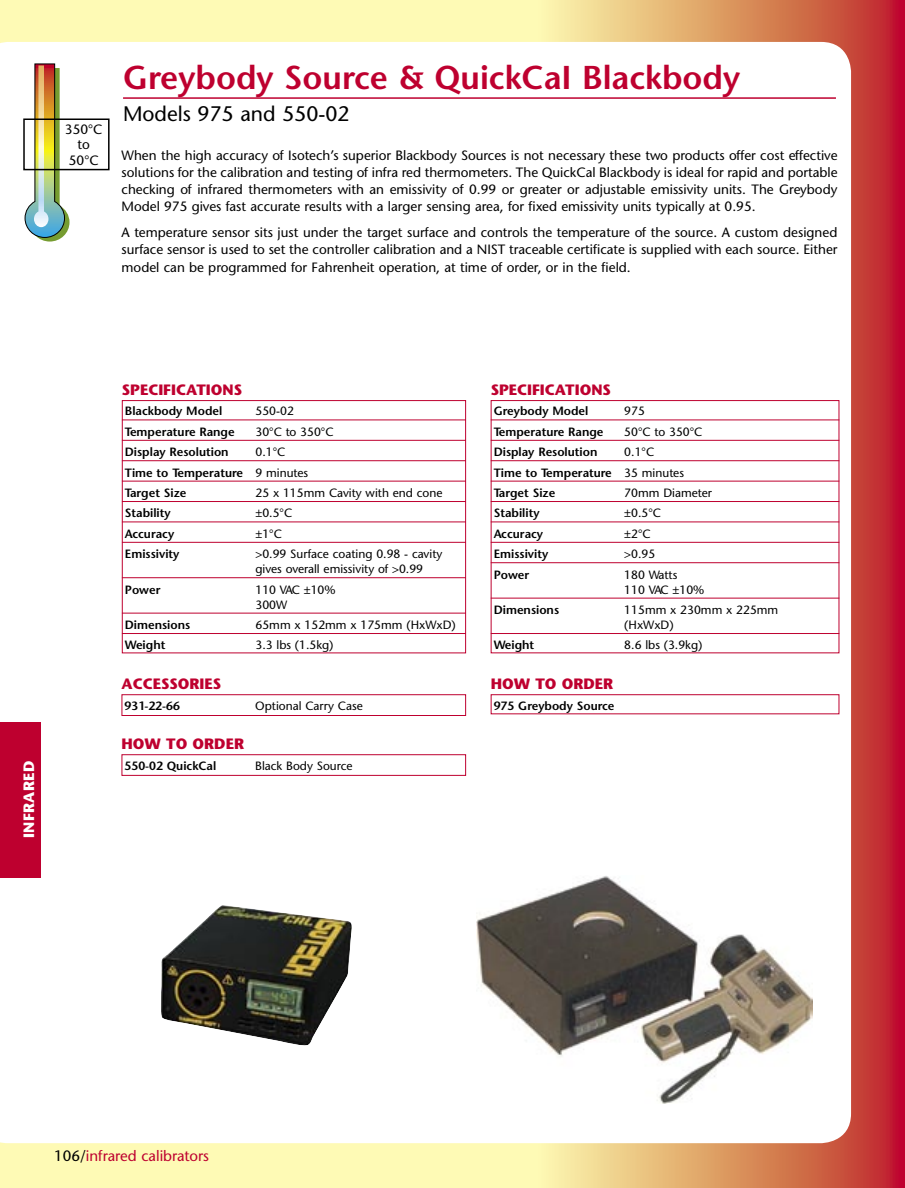
<style>
.page{position:relative;width:905px;height:1188px;background:#fff}
.page>*{position:absolute;margin:0;border:0;box-sizing:border-box;transform-origin:0 0}
.t1{font:600 33px "Stone Sans";color:#be002f}
.t2{font:21px "Stone Sans";color:#000}
.t3{font:700 15px "Stone Sans";color:#be002f}
.t4{font:15px "Stone Sans";color:#be002f}
.t5{font:700 15px "Stone Sans";letter-spacing:.025em;color:#fff}
.t6{font:13.5px/17.2px "Stone Sans";color:#000;text-align:justify}
.t7{font:600 12px "Stone Sans";color:#000}
.t8{font:12px/15px "Stone Sans";color:#000}
.s1{font-weight:400}
.s2{color:#000}
</style>
<div class="page">
<div style="left:0;top:0;width:903px;height:1188px;background:#fefab5"></div>
<svg style="left:536px;top:0;width:368px;height:1188px;background:#cc5046"></svg>
<div style="left:0;top:42px;width:851px;height:1101px;background:#fff"></div>
<div style="left:0;top:722px;width:41px;height:155px;background:#be002f"></div>
<hr style="left:123px;top:97px;width:713px;height:2px;background:#be002f">
<img style="left:476px;top:875px;width:336px;height:229px">
<svg style="left:24px;top:63px;width:45px;height:179px;background:#c4c7a3"></svg>
<div style="left:23px;top:118px;width:87px;height:52px;border:2px solid #000"></div>
<img style="left:160px;top:905px;width:192px;height:142px">
<hr style="left:122px;top:420px;width:344px;height:1px;background:#be002f">
<hr style="left:122px;top:440px;width:344px;height:1px;background:#be002f">
<hr style="left:122px;top:460px;width:344px;height:1px;background:#be002f">
<hr style="left:122px;top:481px;width:344px;height:1px;background:#be002f">
<hr style="left:122px;top:501px;width:344px;height:1px;background:#be002f">
<hr style="left:122px;top:522px;width:344px;height:1px;background:#be002f">
<hr style="left:122px;top:542px;width:344px;height:1px;background:#be002f">
<hr style="left:122px;top:577px;width:344px;height:1px;background:#be002f">
<hr style="left:122px;top:613px;width:344px;height:1px;background:#be002f">
<hr style="left:122px;top:633px;width:344px;height:1px;background:#be002f">
<div style="left:122px;top:400px;width:344px;height:253px;border:1px solid #be002f"></div>
<div style="left:121px;top:694px;width:345px;height:22px;border:1px solid #be002f"></div>
<div style="left:121px;top:754px;width:345px;height:22px;border:1px solid #be002f"></div>
<hr style="left:490px;top:420px;width:349px;height:1px;background:#be002f">
<hr style="left:490px;top:440px;width:349px;height:1px;background:#be002f">
<hr style="left:490px;top:460px;width:349px;height:1px;background:#be002f">
<hr style="left:490px;top:481px;width:349px;height:1px;background:#be002f">
<hr style="left:490px;top:501px;width:349px;height:1px;background:#be002f">
<hr style="left:490px;top:522px;width:349px;height:1px;background:#be002f">
<hr style="left:490px;top:542px;width:349px;height:1px;background:#be002f">
<hr style="left:490px;top:562px;width:349px;height:1px;background:#be002f">
<hr style="left:490px;top:598px;width:349px;height:1px;background:#be002f">
<hr style="left:490px;top:633px;width:349px;height:1px;background:#be002f">
<div style="left:490px;top:400px;width:349px;height:253px;border:1px solid #be002f"></div>
<div style="left:490px;top:694px;width:349px;height:20px;border:1px solid #be002f"></div>
<p class="t6" style="left:65px;top:121px;width:39px">350°C</p>
<p class="t6" style="left:78px;top:136px;width:14px">to</p>
<p class="t6" style="left:69px;top:151px;width:31px">50°C</p>
<p class="t1" style="left:123px;top:57px;width:618px">Greybody Source &amp; QuickCaI Blackbody</p>
<p class="t2" style="left:123px;top:100px;width:228px">Models 975 and 550-02</p>
<p class="t6" style="left:121px;top:146px;width:717px">When the high accuracy of Isotech’s superior Blackbody Sources is not necessary these two products offer cost effective solutions for the calibration and testing of infra red thermometers. The QuickCal Blackbody is ideal for rapid and portable checking of infrared thermometers with an emissivity of 0.99 or greater or adjustable emissivity units. The Greybody Model 975 gives fast accurate results with a larger sensing area, for fixed emissivity units typically at 0.95.</p>
<p class="t6" style="left:121px;top:224px;width:717px">A temperature sensor sits just under the target surface and controls the temperature of the source. A custom designed surface sensor is used to set the controller calibration and a NIST traceable certificate is supplied with each source. Either model can be programmed for Fahrenheit operation, at time of order, or in the field.</p>
<p class="t5" style="left:19px;top:838px;width:79px;rotate:-90deg">INFRARED</p>
<p class="t3" style="left:122px;top:380px;width:122px">SPECIFICATIONS</p>
<p class="t7" style="left:125px;top:404px;width:99px">Blackbody Model</p>
<p class="t8" style="left:255px;top:404px;width:40px">550-02</p>
<p class="t7" style="left:125px;top:424px;width:111px">Temperature Range</p>
<p class="t8" style="left:255px;top:424px;width:80px">30°C to 350°C</p>
<p class="t7" style="left:125px;top:445px;width:105px">Display Resolution</p>
<p class="t8" style="left:255px;top:444px;width:31px">0.1°C</p>
<p class="t7" style="left:125px;top:465px;width:185px">Time to Temperature <span class="s1">9 minutes</span></p>
<p class="t7" style="left:125px;top:485px;width:63px">Target Size</p>
<p class="t8" style="left:255px;top:485px;width:189px">25 x 115mm Cavity with end cone</p>
<p class="t7" style="left:125px;top:506px;width:47px">Stability</p>
<p class="t8" style="left:255px;top:506px;width:38px">±0.5°C</p>
<p class="t7" style="left:125px;top:526px;width:51px">Accuracy</p>
<p class="t8" style="left:255px;top:526px;width:28px">±1°C</p>
<p class="t7" style="left:125px;top:547px;width:56px">Emissivity</p>
<p class="t8" style="left:255px;top:546px;width:188px">&gt;0.99 Surface coating 0.98 - cavity gives overall emissivity of &gt;0.99</p>
<p class="t7" style="left:125px;top:582px;width:37px">Power</p>
<p class="t8" style="left:255px;top:582px;width:82px">110 VAC ±10%<br>300W</p>
<p class="t7" style="left:125px;top:617px;width:67px">Dimensions</p>
<p class="t8" style="left:255px;top:617px;width:202px">65mm x 152mm x 175mm (HxWxD)</p>
<p class="t7" style="left:125px;top:638px;width:42px">Weight</p>
<p class="t8" style="left:255px;top:638px;width:80px">3.3 lbs (1.5kg)</p>
<p class="t3" style="left:121px;top:674px;width:101px">ACCESSORIES</p>
<p class="t7" style="left:124px;top:698px;width:57px">931-22-66</p>
<p class="t8" style="left:255px;top:698px;width:109px">Optional Carry Case</p>
<p class="t3" style="left:121px;top:734px;width:124px">HOW TO ORDER</p>
<p class="t7" style="left:124px;top:758px;width:93px">550-02 QuickCal</p>
<p class="t8" style="left:255px;top:758px;width:99px">Black Body Source</p>
<p class="t3" style="left:490px;top:380px;width:122px">SPECIFICATIONS</p>
<p class="t7" style="left:493px;top:404px;width:96px">Greybody Model</p>
<p class="t8" style="left:624px;top:404px;width:22px">975</p>
<p class="t7" style="left:493px;top:424px;width:111px">Temperature Range</p>
<p class="t8" style="left:624px;top:424px;width:80px">50°C to 350°C</p>
<p class="t7" style="left:493px;top:445px;width:105px">Display Resolution</p>
<p class="t8" style="left:624px;top:444px;width:31px">0.1°C</p>
<p class="t7" style="left:493px;top:465px;width:192px">Time to Temperature <span class="s1">35 minutes</span></p>
<p class="t7" style="left:493px;top:485px;width:63px">Target Size</p>
<p class="t8" style="left:624px;top:485px;width:89px">70mm Diameter</p>
<p class="t7" style="left:493px;top:506px;width:47px">Stability</p>
<p class="t8" style="left:624px;top:506px;width:38px">±0.5°C</p>
<p class="t7" style="left:493px;top:526px;width:51px">Accuracy</p>
<p class="t8" style="left:624px;top:526px;width:28px">±2°C</p>
<p class="t7" style="left:493px;top:547px;width:56px">Emissivity</p>
<p class="t8" style="left:624px;top:546px;width:32px">&gt;0.95</p>
<p class="t7" style="left:493px;top:567px;width:37px">Power</p>
<p class="t8" style="left:624px;top:567px;width:82px">180 Watts<br>110 VAC ±10%</p>
<p class="t7" style="left:493px;top:602px;width:67px">Dimensions</p>
<p class="t8" style="left:624px;top:602px;width:155px">115mm x 230mm x 225mm (HxWxD)</p>
<p class="t7" style="left:493px;top:638px;width:42px">Weight</p>
<p class="t8" style="left:624px;top:638px;width:80px">8.6 lbs (3.9kg)</p>
<p class="t3" style="left:490px;top:674px;width:124px">HOW TO ORDER</p>
<p class="t7" style="left:493px;top:698px;width:122px">975 Greybody Source</p>
<p class="t4" style="left:54px;top:1147px;width:156px"><span class="s2">106/</span>infrared calibrators</p>
</div>
